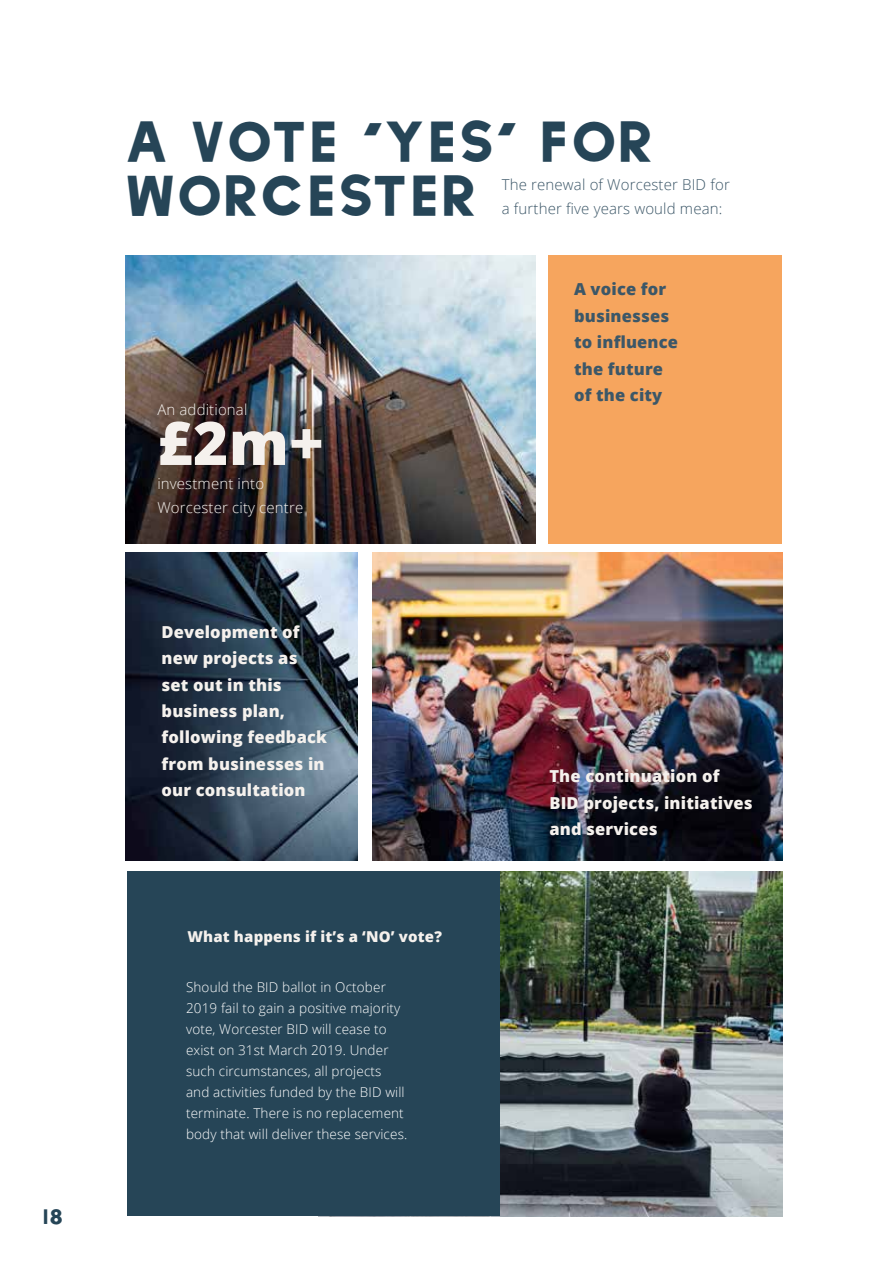
<style>
.page{position:relative;width:893px;height:1263px;background:#fff}
.page>*{position:absolute;margin:0;border:0;box-sizing:border-box;transform-origin:0 0}
.t1{font:800 60px "Open Sans";color:#f5f1ed}
.t2{font:45px/54px "Daughter";letter-spacing:.05em;color:#264557}
.t3{font:800 16.5px/26.4px "Open Sans";letter-spacing:.01em;color:#f5f1ed}
.t4{font:800 16.5px/26.4px "Open Sans";letter-spacing:.01em;color:#3c5768}
.t5{font:16.5px "Daughter";color:#264557}
.t6{font:300 15px/24px "Open Sans";letter-spacing:.01em;color:#3c5768}
.t7{font:300 15px/24px "Open Sans";letter-spacing:.01em;color:#f5f1ed}
.t8{font:800 15px "Open Sans";letter-spacing:.01em;color:#f5f1ed}
.t9{font:300 13.5px/21px "Open Sans";letter-spacing:.01em;color:#fff}
</style>
<div class="page">
<img style="left:500px;top:872px;width:282px;height:344px">
<img style="left:125px;top:255px;width:411px;height:289px">
<div style="left:549px;top:255px;width:233px;height:289px;background:#f6a55e"></div>
<img style="left:372px;top:553px;width:410px;height:307px">
<img style="left:125px;top:553px;width:232px;height:307px">
<div style="left:128px;top:872px;width:372px;height:344px;background:#264557"></div>
<p class="t5" style="left:43px;top:1207px;width:22px">18</p>
<h2 class="t2" style="left:125px;top:115px;width:529px">A VOTE 'YES' FOR<br>WORCESTER</h2>
<p class="t6" style="left:502px;top:172px;width:230px">The renewal of Worcester BID for a further five years would mean:</p>
<p class="t7" style="left:157px;top:398px;width:92px">An additional</p>
<h1 class="t1" style="left:157px;top:397px;width:168px">£2m+</h1>
<p class="t7" style="left:157px;top:471px;width:147px">investment into<br>Worcester city centre</p>
<p class="t3" style="left:162px;top:618px;width:167px">Development of new projects as set out in this business plan, following feedback from businesses in our consultation</p>
<p class="t8" style="left:187px;top:925px;width:256px">What happens if it’s a ‘NO’ vote?</p>
<p class="t9" style="left:186px;top:976px;width:223px">Should the BID ballot in October 2019 fail to gain a positive majority vote, Worcester BID will cease to exist on 31st March 2019. Under such circumstances, all projects and activities funded by the BID will terminate. There is no replacement body that will deliver these services.</p>
<p class="t4" style="left:574px;top:275px;width:105px">A voice for businesses to influence the future of the city</p>
<p class="t3" style="left:549px;top:762px;width:205px">The continuation of<br>BID projects, initiatives and services</p>
</div>
